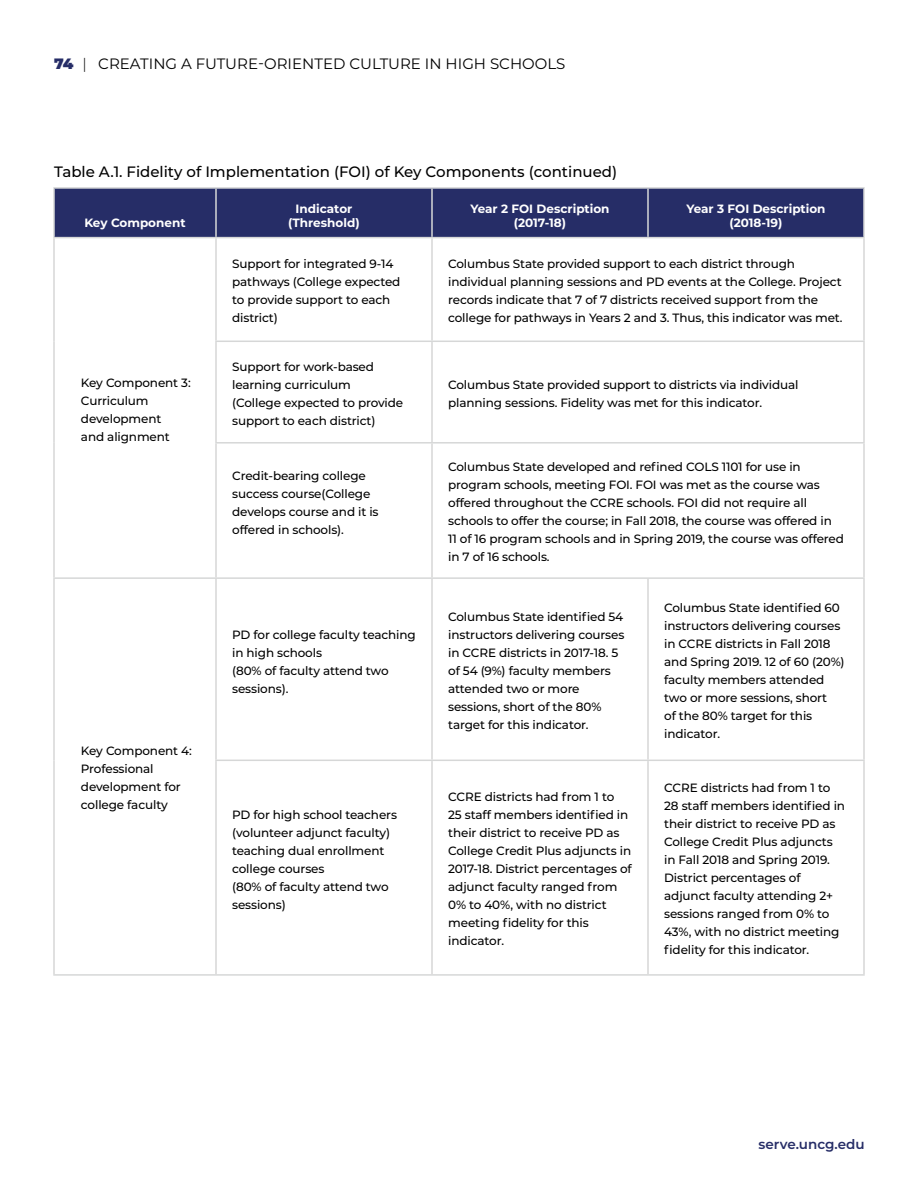
<style>
.page{position:relative;width:918px;height:1188px;background:#fff}
.page>*{position:absolute;margin:0;border:0;box-sizing:border-box;transform-origin:0 0}
.t1{font:500 15px "Montserrat";color:#000}
.t2{font:15px "Montserrat";color:#000}
.t3{font:600 13.5px "Montserrat";color:#262d67}
.t4{font:500 12px/18px "Montserrat";letter-spacing:-.01em;color:#000}
.t5{font:700 12px/13.5px "Montserrat";color:#fff;text-align:center}
.s1{font-weight:900;color:#262d67}
.s2{font-weight:300}
</style>
<div class="page">
<div style="left:55px;top:189px;width:808px;height:48px;background:#262d67"></div>
<hr style="left:53px;top:187px;width:163px;height:2px;background:#d6d7d7">
<hr style="left:53px;top:189px;width:2px;height:48px;background:#d6d7d7">
<hr style="left:216px;top:187px;width:216px;height:2px;background:#d6d7d7">
<hr style="left:215px;top:189px;width:2px;height:48px;background:#d6d7d7">
<hr style="left:432px;top:187px;width:216px;height:2px;background:#d6d7d7">
<hr style="left:431px;top:189px;width:2px;height:48px;background:#d6d7d7">
<hr style="left:648px;top:187px;width:217px;height:2px;background:#d6d7d7">
<hr style="left:647px;top:189px;width:2px;height:48px;background:#d6d7d7">
<hr style="left:863px;top:189px;width:2px;height:48px;background:#d6d7d7">
<hr style="left:53px;top:237px;width:163px;height:1px;background:#d6d7d7">
<hr style="left:216px;top:237px;width:216px;height:1px;background:#d6d7d7">
<hr style="left:432px;top:237px;width:216px;height:1px;background:#d6d7d7">
<hr style="left:648px;top:237px;width:217px;height:1px;background:#d6d7d7">
<hr style="left:215px;top:341px;width:217px;height:1px;background:#d6d7d7">
<hr style="left:215px;top:442px;width:217px;height:2px;background:#d6d7d7">
<hr style="left:215px;top:760px;width:217px;height:1px;background:#d6d7d7">
<hr style="left:53px;top:974px;width:163px;height:2px;background:#d6d7d7">
<hr style="left:216px;top:974px;width:216px;height:2px;background:#d6d7d7">
<hr style="left:431px;top:238px;width:2px;height:103px;background:#d6d7d7">
<hr style="left:863px;top:238px;width:2px;height:103px;background:#d6d7d7">
<hr style="left:432px;top:577px;width:216px;height:2px;background:#d6d7d7">
<hr style="left:431px;top:579px;width:2px;height:181px;background:#d6d7d7">
<hr style="left:648px;top:577px;width:217px;height:2px;background:#d6d7d7">
<hr style="left:863px;top:579px;width:2px;height:181px;background:#d6d7d7">
<hr style="left:432px;top:341px;width:216px;height:1px;background:#d6d7d7">
<hr style="left:431px;top:342px;width:2px;height:100px;background:#d6d7d7">
<hr style="left:648px;top:341px;width:217px;height:1px;background:#d6d7d7">
<hr style="left:863px;top:342px;width:2px;height:100px;background:#d6d7d7">
<hr style="left:432px;top:760px;width:216px;height:1px;background:#d6d7d7">
<hr style="left:431px;top:761px;width:2px;height:213px;background:#d6d7d7">
<hr style="left:648px;top:760px;width:217px;height:1px;background:#d6d7d7">
<hr style="left:863px;top:761px;width:2px;height:213px;background:#d6d7d7">
<hr style="left:432px;top:442px;width:216px;height:2px;background:#d6d7d7">
<hr style="left:431px;top:444px;width:2px;height:133px;background:#d6d7d7">
<hr style="left:648px;top:442px;width:217px;height:2px;background:#d6d7d7">
<hr style="left:863px;top:444px;width:2px;height:133px;background:#d6d7d7">
<hr style="left:432px;top:974px;width:216px;height:2px;background:#d6d7d7">
<hr style="left:648px;top:974px;width:217px;height:2px;background:#d6d7d7">
<hr style="left:647px;top:579px;width:2px;height:181px;background:#d6d7d7">
<hr style="left:647px;top:761px;width:2px;height:213px;background:#d6d7d7">
<hr style="left:216px;top:577px;width:216px;height:2px;background:#d6d7d7">
<hr style="left:53px;top:238px;width:2px;height:103px;background:#d6d7d7">
<hr style="left:215px;top:238px;width:2px;height:103px;background:#d6d7d7">
<hr style="left:53px;top:341px;width:2px;height:102px;background:#d6d7d7">
<hr style="left:215px;top:342px;width:2px;height:100px;background:#d6d7d7">
<hr style="left:53px;top:443px;width:2px;height:134px;background:#d6d7d7">
<hr style="left:215px;top:444px;width:2px;height:133px;background:#d6d7d7">
<hr style="left:53px;top:577px;width:163px;height:2px;background:#d6d7d7">
<hr style="left:53px;top:579px;width:2px;height:181px;background:#d6d7d7">
<hr style="left:215px;top:579px;width:2px;height:181px;background:#d6d7d7">
<hr style="left:53px;top:760px;width:2px;height:214px;background:#d6d7d7">
<hr style="left:215px;top:761px;width:2px;height:213px;background:#d6d7d7">
<p class="t2" style="left:54px;top:53px;width:513px"><span class="s1">74</span> <span class="s2">|</span> CREATING A FUTURE-ORIENTED CULTURE IN HIGH SCHOOLS</p>
<p class="t1" style="left:54px;top:161px;width:565px">Table A.1. Fidelity of Implementation (FOI) of Key Components (continued)</p>
<p class="t5" style="left:84px;top:215px;width:103px">Key Component</p>
<p class="t4" style="left:81px;top:373px;width:111px">Key Component 3:<br>Curriculum development<br>and alignment</p>
<p class="t4" style="left:81px;top:742px;width:112px">Key Component 4:<br>Professional development for college faculty</p>
<p class="t5" style="left:288px;top:202px;width:73px">Indicator (Threshold)</p>
<p class="t5" style="left:470px;top:202px;width:141px">Year 2 FOI Description (2017-18)</p>
<p class="t5" style="left:686px;top:202px;width:141px">Year 3 FOI Description (2018-19)</p>
<p class="t4" style="left:232px;top:255px;width:170px">Support for integrated 9-14 pathways (College expected to provide support to each district)</p>
<p class="t4" style="left:448px;top:255px;width:396px">Columbus State provided support to each district through individual planning sessions and PD events at the College. Project records indicate that 7 of 7 districts received support from the college for pathways in Years 2 and 3. Thus, this indicator was met.</p>
<p class="t4" style="left:232px;top:357px;width:173px">Support for work-based learning curriculum<br>(College expected to provide support to each district)</p>
<p class="t4" style="left:448px;top:375px;width:352px">Columbus State provided support to districts via individual planning sessions. Fidelity was met for this indicator.</p>
<p class="t4" style="left:232px;top:467px;width:148px">Credit-bearing college success course(College develops course and it is offered in schools).</p>
<p class="t4" style="left:448px;top:458px;width:397px">Columbus State developed and refined COLS 1101 for use in program schools, meeting FOI. FOI was met as the course was offered throughout the CCRE schools. FOI did not require all schools to offer the course; in Fall 2018, the course was offered in<br>11 of 16 program schools and in Spring 2019, the course was offered in 7 of 16 schools.</p>
<p class="t4" style="left:232px;top:625px;width:185px">PD for college faculty teaching in high schools<br>(80% of faculty attend two sessions).</p>
<p class="t4" style="left:232px;top:806px;width:166px">PD for high school teachers (volunteer adjunct faculty) teaching dual enrollment college courses<br>(80% of faculty attend two sessions)</p>
<p class="t4" style="left:448px;top:607px;width:178px">Columbus State identified 54 instructors delivering courses in CCRE districts in 2017-18. 5 of 54 (9%) faculty members attended two or more sessions, short of the 80% target for this indicator.</p>
<p class="t4" style="left:664px;top:598px;width:182px">Columbus State identified 60 instructors delivering courses in CCRE districts in Fall 2018 and Spring 2019. 12 of 60 (20%) faculty members attended two or more sessions, short<br>of the 80% target for this indicator.</p>
<p class="t4" style="left:448px;top:788px;width:185px">CCRE districts had from 1 to<br>25 staff members identified in their district to receive PD as<br>College Credit Plus adjuncts in<br>2017-18. District percentages of adjunct faculty ranged from<br>0% to 40%, with no district meeting fidelity for this indicator.</p>
<p class="t4" style="left:664px;top:779px;width:182px">CCRE districts had from 1 to<br>28 staff members identified in their district to receive PD as<br>College Credit Plus adjuncts in Fall 2018 and Spring 2019.<br>District percentages of adjunct faculty attending 2+ sessions ranged from 0% to<br>43%, with no district meeting fidelity for this indicator.</p>
<p class="t3" style="left:759px;top:1135px;width:108px">serve.uncg.edu</p>
</div>
